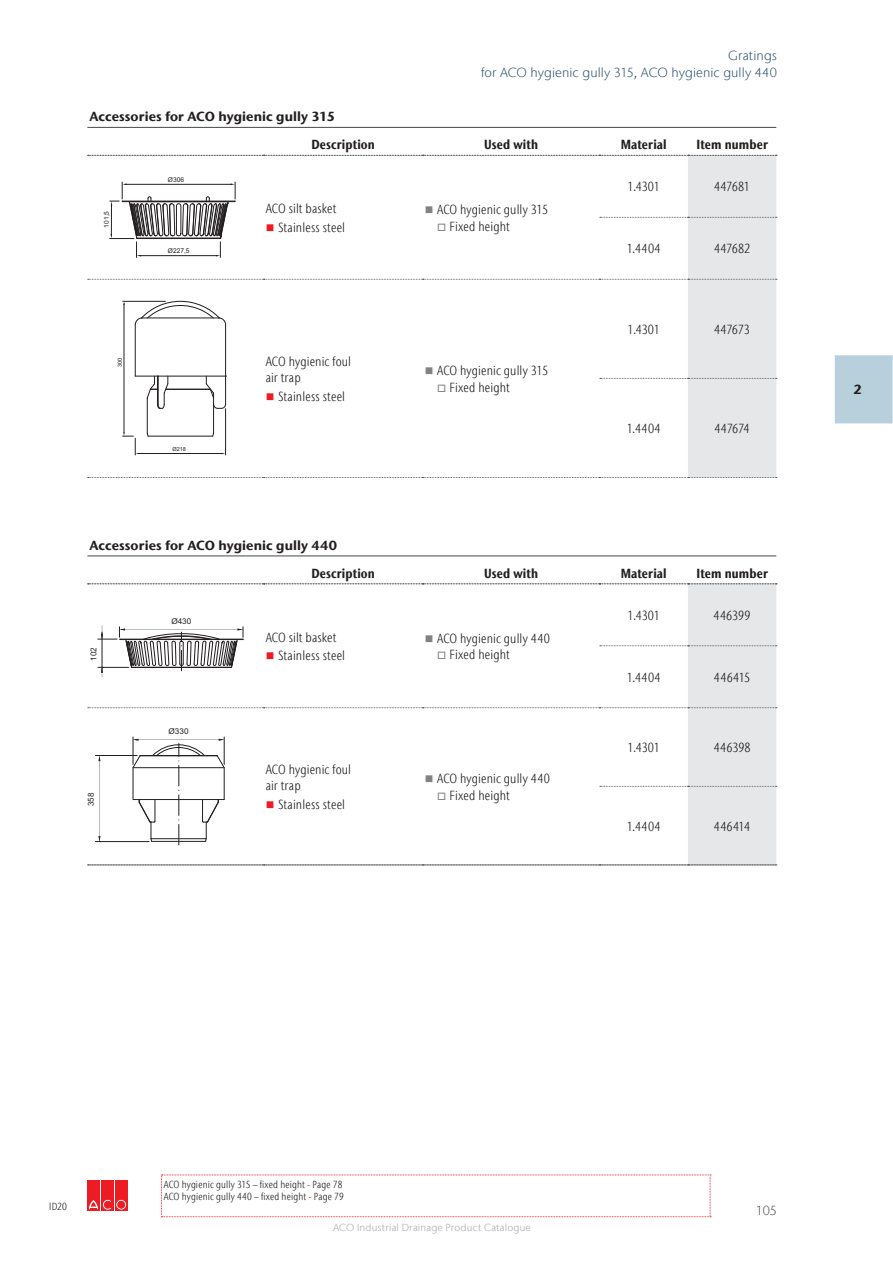
<style>
.page{position:relative;width:893px;height:1263px;background:#fff}
.page>*{position:absolute;margin:0;border:0;box-sizing:border-box;transform-origin:0 0}
.t1{font:300 condensed 13.05px/16.5px "Stone Sans IIITC Com";letter-spacing:.01em;color:#231f20}
.t2{font:700 condensed 13.05px "Stone Sans IIITC Com";letter-spacing:.01em;color:#231f20}
.t3{font:700 13.05px "Stone Sans IIITC Com";letter-spacing:.005em;color:#231f20}
.t4{font:300 13.05px/17.4px "Stone Sans IIITC Com";letter-spacing:.005em;color:#345875;text-align:right}
.t5{font:300 13.05px "Stone Sans IIITC Com";color:#58595b}
.t6{font:300 condensed 10.2px/12.3px "Stone Sans IIITC Com";letter-spacing:.015em;color:#231f20}
.t7{font:300 10.2px "Stone Sans IIITC Com";letter-spacing:.02em;color:#a7a9ac}
.t8{font:8.25px "Arial";color:#231f20}
.t9{font:7.95px "Arial";color:#231f20}
.t10{font:6.6px "Arial";color:#231f20}
.t11{font:5.55px "Arial";color:#231f20}
.s1{color:#ed1c24}
.s2{color:#808285}
.s3{font-weight:500;font-stretch:normal;color:#ed1c24}
</style>
<div class="page">
<div style="left:87px;top:1180px;width:13px;height:31px;background:#ed1c24"></div>
<div style="left:101px;top:1180px;width:13px;height:31px;background:#ed1c24"></div>
<svg style="left:88px;top:1199px;width:23px;height:11px"></svg>
<div style="left:115px;top:1180px;width:13px;height:31px;background:#ed1c24"></div>
<div style="left:116px;top:1199px;width:11px;height:11px;border:1px solid #ed1c24;border-radius:50%"></div>
<div style="left:118px;top:1201px;width:7px;height:7px;border:1px solid #ed1c24;border-radius:50%"></div>
<hr style="left:87px;top:127px;width:689px;height:1px;background:#58595b">
<svg style="left:88px;top:155px;width:689px;height:323px"></svg>
<svg style="left:161px;top:1174px;width:550px;height:44px"></svg>
<hr style="left:87px;top:865px;width:689px;height:1px;background:#808285">
<hr style="left:87px;top:555px;width:689px;height:1px;background:#58595b">
<svg style="left:88px;top:583px;width:689px;height:283px"></svg>
<div style="left:835px;top:355px;width:57px;height:68px;background:#b8d0dc"></div>
<p class="t4" style="left:481px;top:46px;width:297px">Gratings<br>for ACO hygienic gully 315, ACO hygienic gully 440</p>
<p class="t3" style="left:89px;top:108px;width:247px">Accessories for ACO hygienic gully 315</p>
<p class="t2" style="left:311px;top:136px;width:65px">Description</p>
<p class="t2" style="left:484px;top:136px;width:55px">Used with</p>
<p class="t2" style="left:621px;top:136px;width:48px">Material</p>
<p class="t2" style="left:696px;top:136px;width:73px">Item number</p>
<p class="t10" style="left:104px;top:228px;width:18px;rotate:-90deg">101,5</p>
<p class="t11" style="left:118px;top:367px;width:11px;rotate:-90deg">300</p>
<p class="t10" style="left:168px;top:177px;width:18px">Ø306</p>
<p class="t10" style="left:168px;top:248px;width:23px">Ø227,5</p>
<p class="t11" style="left:172px;top:447px;width:15px">Ø218</p>
<p class="t1" style="left:266px;top:200px;width:72px">ACO silt basket</p>
<p class="t1" style="left:266px;top:219px;width:81px"><span class="s1">■</span> Stainless steel</p>
<p class="t1" style="left:266px;top:353px;width:87px">ACO hygienic foul air trap</p>
<p class="t1" style="left:266px;top:388px;width:81px"><span class="s1">■</span> Stainless steel</p>
<p class="t1" style="left:425px;top:201px;width:125px"><span class="s2">■</span> ACO hygienic gully 315</p>
<p class="t1" style="left:437px;top:218px;width:74px"><span class="s2">□</span> Fixed height</p>
<p class="t1" style="left:425px;top:362px;width:125px"><span class="s2">■</span> ACO hygienic gully 315</p>
<p class="t1" style="left:437px;top:379px;width:74px"><span class="s2">□</span> Fixed height</p>
<p class="t1" style="left:627px;top:179px;width:34px">1.4301</p>
<p class="t1" style="left:714px;top:179px;width:37px">447681</p>
<p class="t1" style="left:627px;top:241px;width:35px">1.4404</p>
<p class="t1" style="left:714px;top:241px;width:38px">447682</p>
<p class="t1" style="left:627px;top:321px;width:34px">1.4301</p>
<p class="t1" style="left:714px;top:321px;width:37px">447673</p>
<p class="t1" style="left:627px;top:420px;width:35px">1.4404</p>
<p class="t1" style="left:714px;top:420px;width:37px">447674</p>
<p class="t3" style="left:89px;top:536px;width:249px">Accessories for ACO hygienic gully 440</p>
<p class="t2" style="left:311px;top:564px;width:65px">Description</p>
<p class="t2" style="left:484px;top:564px;width:55px">Used with</p>
<p class="t2" style="left:621px;top:564px;width:48px">Material</p>
<p class="t2" style="left:696px;top:564px;width:73px">Item number</p>
<p class="t9" style="left:171px;top:618px;width:22px">Ø430</p>
<p class="t8" style="left:90px;top:661px;width:15px;rotate:-90deg">102</p>
<p class="t1" style="left:627px;top:607px;width:34px">1.4301</p>
<p class="t1" style="left:713px;top:607px;width:39px">446399</p>
<p class="t1" style="left:266px;top:629px;width:72px">ACO silt basket</p>
<p class="t1" style="left:266px;top:647px;width:81px"><span class="s1">■</span> Stainless steel</p>
<p class="t1" style="left:425px;top:630px;width:127px"><span class="s2">■</span> ACO hygienic gully 440</p>
<p class="t1" style="left:437px;top:647px;width:74px"><span class="s2">□</span> Fixed height</p>
<p class="t8" style="left:88px;top:806px;width:15px;rotate:-90deg">358</p>
<p class="t9" style="left:168px;top:729px;width:22px">Ø330</p>
<p class="t1" style="left:266px;top:761px;width:87px">ACO hygienic foul air trap</p>
<p class="t1" style="left:266px;top:796px;width:81px"><span class="s1">■</span> Stainless steel</p>
<p class="t1" style="left:425px;top:770px;width:127px"><span class="s2">■</span> ACO hygienic gully 440</p>
<p class="t1" style="left:437px;top:787px;width:74px"><span class="s2">□</span> Fixed height</p>
<p class="t1" style="left:627px;top:669px;width:35px">1.4404</p>
<p class="t1" style="left:714px;top:669px;width:38px">446415</p>
<p class="t1" style="left:627px;top:739px;width:34px">1.4301</p>
<p class="t1" style="left:714px;top:739px;width:38px">446398</p>
<p class="t1" style="left:627px;top:818px;width:35px">1.4404</p>
<p class="t1" style="left:714px;top:818px;width:38px">446414</p>
<p class="t3" style="left:853px;top:381px;width:10px">2</p>
<p class="t6" style="left:49px;top:1200px;width:19px">ID20</p>
<p class="t6" style="left:164px;top:1178px;width:181px">ACO hygienic gully 315 – fixed height <span class="s3">-</span> Page 78<br>ACO hygienic gully 440 – fixed height <span class="s3">-</span> Page 79</p>
<p class="t7" style="left:333px;top:1221px;width:199px">ACO Industrial Drainage Product Catalogue</p>
<p class="t5" style="left:756px;top:1202px;width:22px">105</p>
</div>
